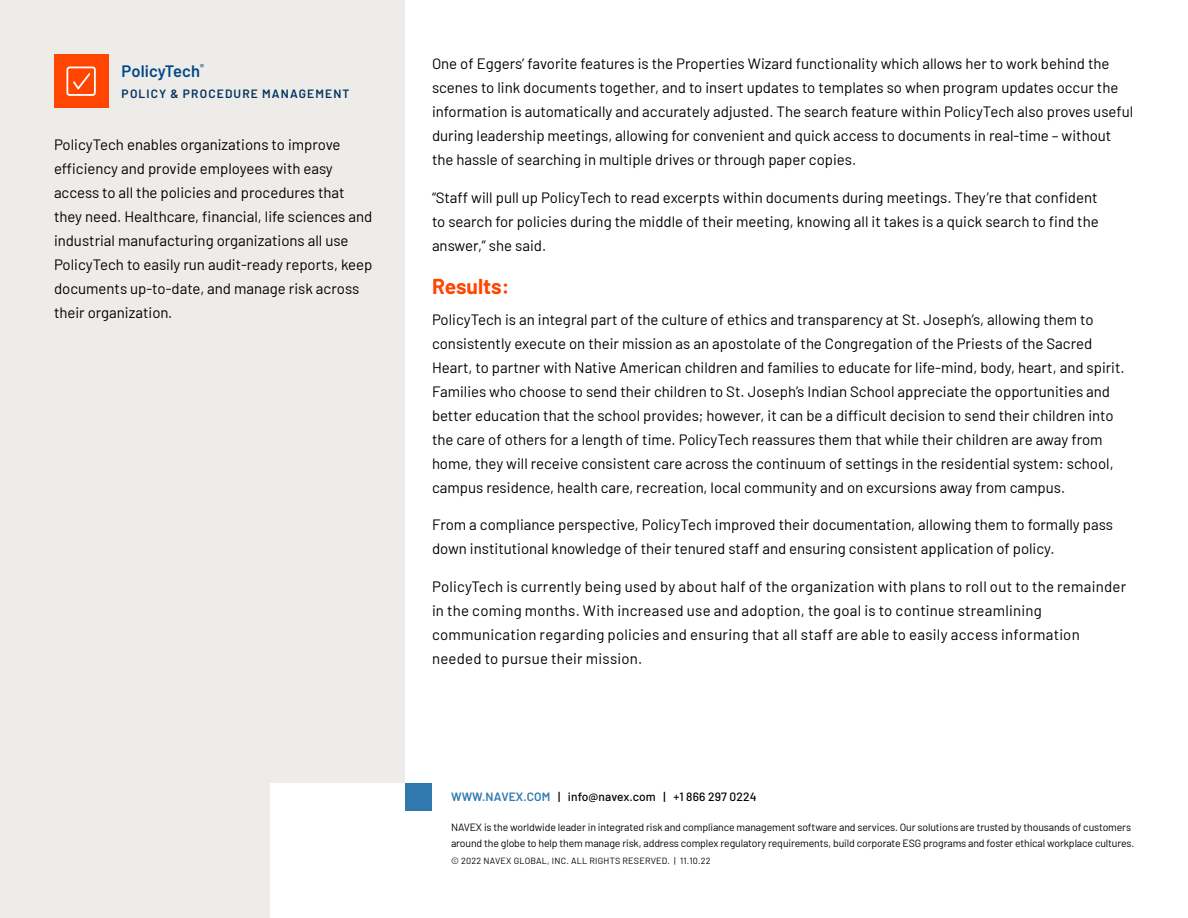
<style>
.page{position:relative;width:1188px;height:918px;background:#fff}
.page>*{position:absolute;margin:0;border:0;box-sizing:border-box;transform-origin:0 0}
.t1{font:700 21px "Barlow";color:#ff4500}
.t2{font:600 16.5px "Barlow";letter-spacing:.005em;color:#004787}
.t3{font:15px/24px "Barlow";color:#000}
.t4{font:500 12px "Barlow";letter-spacing:.01em;color:#000}
.t5{font:600 12px "Barlow";letter-spacing:.095em;color:#00315f}
.t6{font:10.5px/16.5px "Barlow";letter-spacing:-.01em;color:#000}
.t7{font:9px "Barlow";letter-spacing:.025em;color:#000}
.s1{font-weight:600;color:#2f79af}
</style>
<div class="page">
<div style="left:0;top:0;width:405px;height:918px;background:#eeece9"></div>
<div style="left:270px;top:783px;width:135px;height:135px;background:#fff"></div>
<div style="left:405px;top:783px;width:27px;height:27px;background:#2f79af"></div>
<div style="left:54px;top:54px;width:54px;height:54px;background:#ff4500"></div>
<svg style="left:73px;top:73px;width:18px;height:17px"></svg>
<div style="left:66px;top:67px;width:30px;height:29px;border:2px solid #fff;border-radius:2px"></div>
<p class="t2" style="left:122px;top:59px;width:84px">PolicyTech<sup>®</sup></p>
<p class="t5" style="left:122px;top:85px;width:229px">POLICY &amp; PROCEDURE MANAGEMENT</p>
<p class="t3" style="left:54px;top:131px;width:320px">PolicyTech enables organizations to improve efficiency and provide employees with easy access to all the policies and procedures that they need. Healthcare, financial, life sciences and industrial manufacturing organizations all use PolicyTech to easily run audit-ready reports, keep documents up-to-date, and manage risk across their organization.</p>
<p class="t3" style="left:432px;top:50px;width:703px">One of Eggers’ favorite features is the Properties Wizard functionality which allows her to work behind the scenes to link documents together, and to insert updates to templates so when program updates occur the information is automatically and accurately adjusted. The search feature within PolicyTech also proves useful during leadership meetings, allowing for convenient and quick access to documents in real-time – without the hassle of searching in multiple drives or through paper copies.</p>
<p class="t3" style="left:432px;top:184px;width:668px;text-align:justify">“Staff will pull up PolicyTech to read excerpts within documents during meetings. They’re that confident to search for policies during the middle of their meeting, knowing all it takes is a quick search to find the answer,” she said.</p>
<h1 class="t1" style="left:432px;top:271px;width:79px">Results:</h1>
<p class="t3" style="left:432px;top:306px;width:694px">PolicyTech is an integral part of the culture of ethics and transparency at St. Joseph’s, allowing them to consistently execute on their mission as an apostolate of the Congregation of the Priests of the Sacred Heart, to partner with Native American children and families to educate for life-mind, body, heart, and spirit.<br>Families who choose to send their children to St. Joseph’s Indian School appreciate the opportunities and better education that the school provides; however, it can be a difficult decision to send their children into the care of others for a length of time. PolicyTech reassures them that while their children are away from home, they will receive consistent care across the continuum of settings in the residential system: school, campus residence, health care, recreation, local community and on excursions away from campus.</p>
<p class="t3" style="left:432px;top:512px;width:683px">From a compliance perspective, PolicyTech improved their documentation, allowing them to formally pass down institutional knowledge of their tenured staff and ensuring consistent application of policy.</p>
<p class="t3" style="left:432px;top:573px;width:696px">PolicyTech is currently being used by about half of the organization with plans to roll out to the remainder in the coming months. With increased use and adoption, the goal is to continue streamlining communication regarding policies and ensuring that all staff are able to easily access information needed to pursue their mission.</p>
<p class="t4" style="left:451px;top:788px;width:307px"><span class="s1">WWW.NAVEX.COM</span> | info@navex.com | +1 866 297 0224</p>
<p class="t6" style="left:451px;top:818px;width:685px">NAVEX is the worldwide leader in integrated risk and compliance management software and services. Our solutions are trusted by thousands of customers around the globe to help them manage risk, address complex regulatory requirements, build corporate ESG programs and foster ethical workplace cultures.</p>
<p class="t7" style="left:451px;top:854px;width:261px">© 2022 NAVEX GLOBAL, INC. ALL RIGHTS RESERVED. | 11.10.22</p>
</div>
